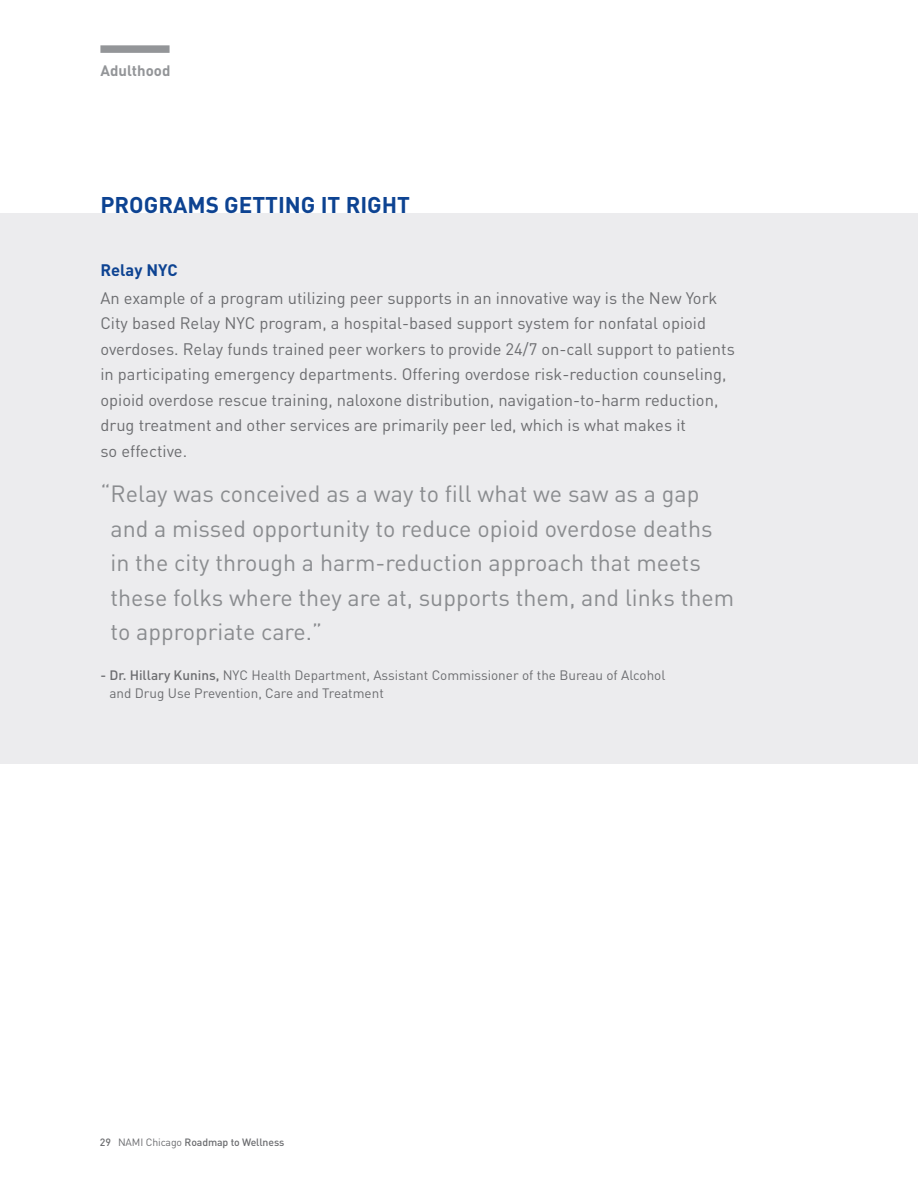
<style>
.page{position:relative;width:918px;height:1188px;background:#fff}
.page>*{position:absolute;margin:0;border:0;box-sizing:border-box;transform-origin:0 0}
.t1{font:23.25px/34.5px "DIN";color:#8a8c8f}
.t2{font:700 22.5px "DIN";color:#0d4392}
.t3{font:16.5px/25.5px "DIN";color:#6c6d70}
.t4{font:700 16.5px "DIN";color:#0d4392}
.t5{font:700 15px "DIN";color:#939598}
.t6{font:13.5px/18px "DIN";color:#6c6d70}
.t7{font:500 10.5px "DIN";letter-spacing:-.01em;color:#6c6d70}
.s1{font-weight:500}
.s2{font-weight:400}
</style>
<div class="page">
<div style="left:100px;top:45px;width:70px;height:8px;background:#939598"></div>
<div style="left:0;top:213px;width:918px;height:550px;background:#ececee"></div>
<p class="t5" style="left:100px;top:61px;width:71px">Adulthood</p>
<p class="t2" style="left:100px;top:190px;width:311px">PROGRAMS GETTING IT RIGHT</p>
<p class="t4" style="left:100px;top:259px;width:79px">Relay NYC</p>
<p class="t3" style="left:100px;top:285px;width:636px">An example of a program utilizing peer supports in an innovative way is the New York City based Relay NYC program, a hospital-based support system for nonfatal opioid overdoses. Relay funds trained peer workers to provide 24/7 on-call support to patients in participating emergency departments. Offering overdose risk-reduction counseling, opioid overdose rescue training, naloxone distribution, navigation-to-harm reduction, drug treatment and other services are primarily peer led, which is what makes it<br>so effective.</p>
<p class="t1" style="left:111px;top:476px;width:625px;text-indent:-10px">“Relay was conceived as a way to fill what we saw as a gap and a missed opportunity to reduce opioid overdose deaths in the city through a harm-reduction approach that meets these folks where they are at, supports them, and links them to appropriate care.”</p>
<p class="t6" style="left:109px;top:666px;width:558px;text-indent:-9px"><span class="s1">- Dr. Hillary Kunins,</span> NYC Health Department, Assistant Commissioner of the Bureau of Alcohol and Drug Use Prevention, Care and Treatment</p>
<p class="t7" style="left:100px;top:1135px;width:186px">29 <span class="s2">NAMI Chicago</span> Roadmap to Wellness</p>
</div>
